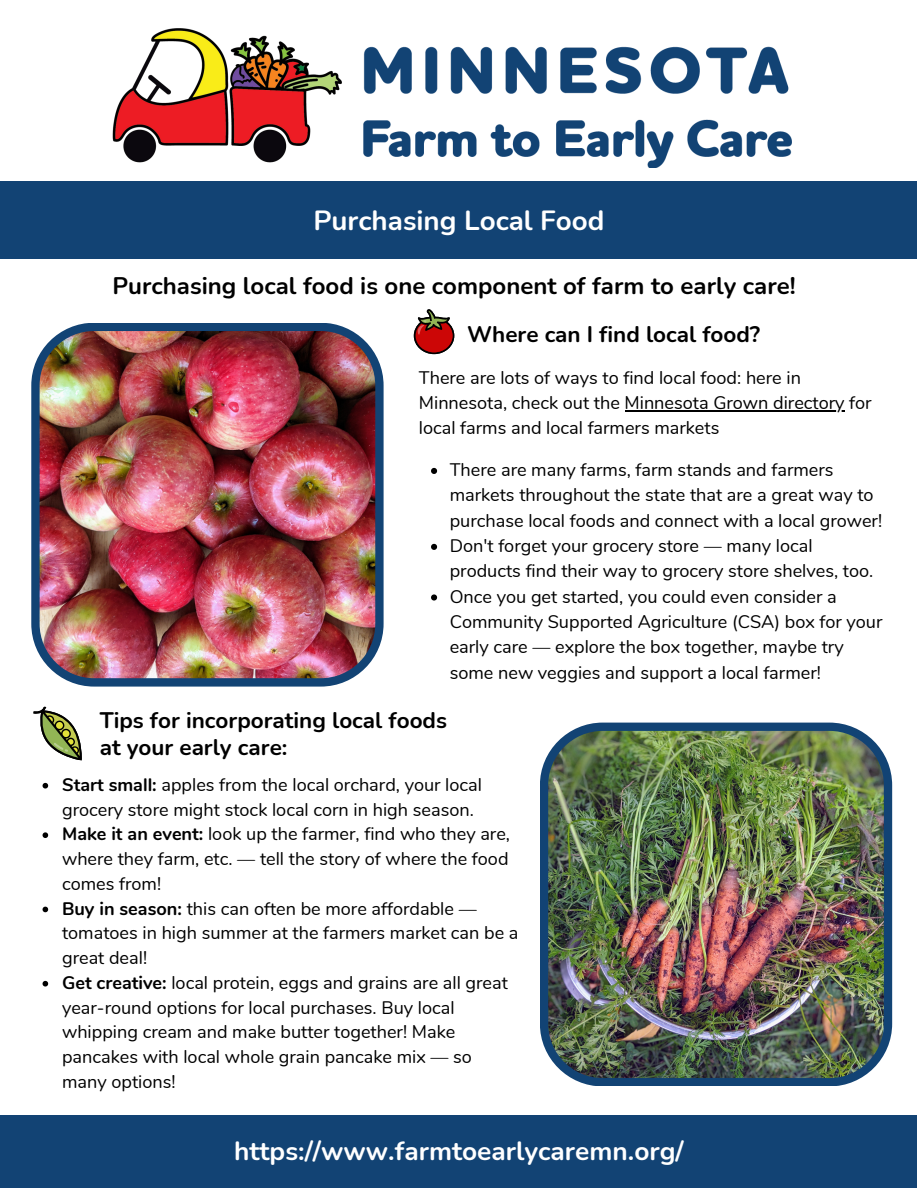
<style>
.page{position:relative;width:918px;height:1188px;background:#fff}
.page>*{position:absolute;margin:0;border:0;box-sizing:border-box;transform-origin:0 0}
.t1{font:700 27.75px "Nunito";color:#fff}
.t2{font:700 26.25px "Nunito";color:#fff}
.t3{font:700 24px "Nunito";color:#000}
.t4{font:700 22.5px/27px "Nunito";color:#000}
.t5{font:18.15px/24.8px "Nunito";color:#000}
.s1{font-weight:700}
</style>
<div class="page">
<div style="left:0;top:181px;width:917px;height:78px;background:#124374"></div>
<img style="left:112px;top:28px;width:230px;height:135px">
<div style="left:0;top:1116px;width:917px;height:72px;background:#124374"></div>
<svg style="left:414px;top:309px;width:40px;height:45px"></svg>
<svg style="left:33px;top:706px;width:49px;height:55px"></svg>
<img style="left:31px;top:323px;width:353px;height:363px">
<img style="left:363px;top:46px;width:429px;height:121px">
<svg style="left:431px;top:468px;width:6px;height:6px"></svg>
<svg style="left:431px;top:544px;width:6px;height:6px"></svg>
<svg style="left:431px;top:594px;width:6px;height:7px"></svg>
<hr style="left:625px;top:410px;width:220px;height:1px;background:#000">
<img style="left:540px;top:723px;width:352px;height:363px">
<svg style="left:43px;top:783px;width:5px;height:6px"></svg>
<svg style="left:43px;top:832px;width:5px;height:6px"></svg>
<svg style="left:43px;top:907px;width:5px;height:5px"></svg>
<svg style="left:43px;top:981px;width:5px;height:6px"></svg>
<h1 class="t1" style="left:314px;top:202px;width:293px">Purchasing Local Food</h1>
<h3 class="t3" style="left:113px;top:270px;width:685px">Purchasing local food is one component of farm to early care!</h3>
<p class="t4" style="left:467px;top:321px;width:295px">Where can I find local food?</p>
<p class="t5" style="left:419px;top:365px;width:454px;line-height:25.3px">There are lots of ways to find local food: here in<br>Minnesota, check out the Minnesota Grown directory for local farms and local farmers markets</p>
<p class="t5" style="left:450px;top:457px;width:434px;line-height:25.3px">There are many farms, farm stands and farmers markets throughout the state that are a great way to purchase local foods and connect with a local grower!<br>Don't forget your grocery store — many local products find their way to grocery store shelves, too.<br>Once you get started, you could even consider a Community Supported Agriculture (CSA) box for your early care — explore the box together, maybe try some new veggies and support a local farmer!</p>
<p class="t4" style="left:100px;top:707px;width:349px">Tips for incorporating local foods at your early care:</p>
<p class="t5" style="left:62px;top:772px;width:458px"><span class="s1">Start small:</span> apples from the local orchard, your local grocery store might stock local corn in high season.<br><span class="s1">Make it an event:</span> look up the farmer, find who they are, where they farm, etc. — tell the story of where the food comes from!<br><span class="s1">Buy in season:</span> this can often be more affordable — tomatoes in high summer at the farmers market can be a great deal!<br><span class="s1">Get creative:</span> local protein, eggs and grains are all great year-round options for local purchases. Buy local whipping cream and make butter together! Make pancakes with local whole grain pancake mix — so many options!</p>
<h2 class="t2" style="left:234px;top:1133px;width:451px">https://www.farmtoearlycaremn.org/</h2>
</div>
